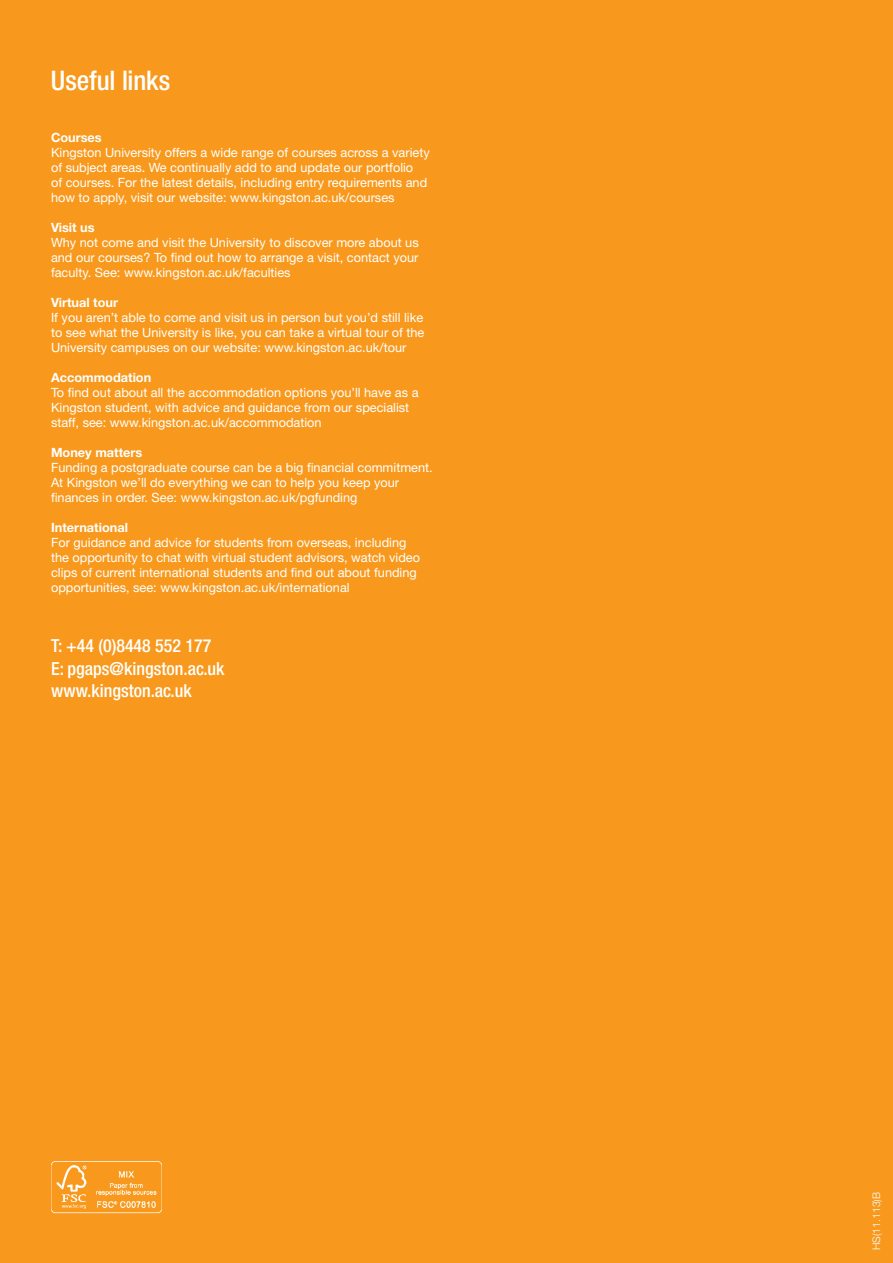
<style>
.page{position:relative;width:893px;height:1263px;background:#f8991d}
.page>*{position:absolute;margin:0;border:0;box-sizing:border-box;transform-origin:0 0}
.t1{font:500 condensed 27px "Helvetica Neue";letter-spacing:-.005em;color:#fff}
.t2{font:500 condensed 18px/22.5px "Helvetica Neue";color:#fff}
.t3{font:12.75px/15px "Helvetica Neue";color:#fff}
.t4{font:700 12.75px "Helvetica Neue";color:#fff}
.t5{font:300 10.5px "Helvetica Neue";color:#fff}
</style>
<div class="page">
<img style="left:51px;top:1161px;width:111px;height:53px">
<h1 class="t1" style="left:51px;top:64px;width:121px">Useful links</h1>
<p class="t4" style="left:51px;top:130px;width:52px">Courses</p>
<p class="t3" style="left:51px;top:145px;width:380px">Kingston University offers a wide range of courses across a variety of subject areas. We continually add to and update our portfolio<br>of courses. For the latest details, including entry requirements and how to apply, visit our website: www.kingston.ac.uk/courses</p>
<p class="t4" style="left:51px;top:220px;width:45px">Visit us</p>
<p class="t3" style="left:51px;top:235px;width:369px;text-align:justify">Why not come and visit the University to discover more about us and our courses? To find out how to arrange a visit, contact your faculty. See: www.kingston.ac.uk/faculties</p>
<p class="t4" style="left:51px;top:295px;width:69px">Virtual tour</p>
<p class="t3" style="left:51px;top:310px;width:375px;text-align:justify">If you aren’t able to come and visit us in person but you’d still like to see what the University is like, you can take a virtual tour of the University campuses on our website: www.kingston.ac.uk/tour</p>
<p class="t4" style="left:51px;top:370px;width:102px">Accommodation</p>
<p class="t3" style="left:51px;top:385px;width:369px">To find out about all the accommodation options you’ll have as a<br>Kingston student, with advice and guidance from our specialist staff, see: www.kingston.ac.uk/accommodation</p>
<p class="t4" style="left:51px;top:445px;width:93px">Money matters</p>
<p class="t3" style="left:51px;top:460px;width:383px">Funding a postgraduate course can be a big financial commitment.<br>At Kingston we’ll do everything we can to help you keep your finances in order. See: www.kingston.ac.uk/pgfunding</p>
<p class="t4" style="left:51px;top:520px;width:78px">International</p>
<p class="t3" style="left:51px;top:535px;width:371px">For guidance and advice for students from overseas, including the opportunity to chat with virtual student advisors, watch video clips of current international students and find out about funding opportunities, see: www.kingston.ac.uk/international</p>
<h2 class="t2" style="left:51px;top:634px;width:175px">T: +44 (0)8448 552 177<br>E: pgaps@kingston.ac.uk www.kingston.ac.uk</h2>
<p class="t5" style="left:870px;top:1250px;width:60px;rotate:-90deg">HS(11.113)B</p>
</div>
